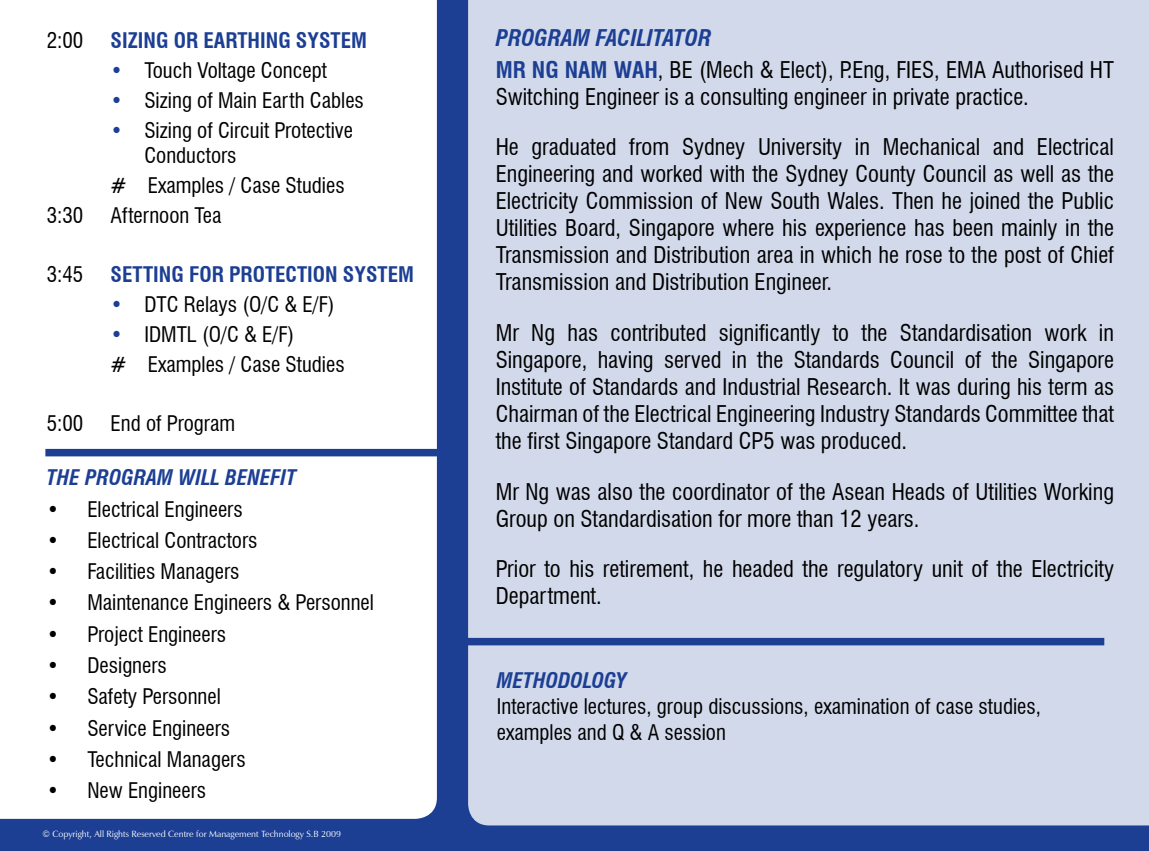
<style>
.page{position:relative;width:1149px;height:851px;background:#fff}
.page>*{position:absolute;margin:0;border:0;box-sizing:border-box;transform-origin:0 0}
.t1{font:condensed 22.5px/27px "Swiss 721 BT";color:#000}
.t2{font:condensed 21px/25.5px "Swiss 721 BT";color:#000}
.t3{font:700 condensed 21px "Swiss 721 BT";color:#1c3f94}
.t4{font:italic 700 condensed 21px "Swiss 721 BT";color:#1c3f94}
.t5{font:9px "Zapf Humanist 601 BT";color:#fff}
.s1{color:#1c3f94}
.s2{font-weight:700;font-style:italic;color:#1c3f94}
.s3{font-weight:700;color:#1c3f94}
</style>
<div class="page">
<div style="left:0;top:0;width:1148px;height:850px;background:#1c3f94"></div>
<div style="left:0;top:0;width:437px;height:818px;background:#fff"></div>
<div style="left:468px;top:0;width:680px;height:825px;background:#d2d9ea"></div>
<div style="left:458px;top:637px;width:645px;height:8px;background:#1c3f94"></div>
<div style="left:45px;top:449px;width:393px;height:7px;background:#1c3f94"></div>
<p class="t2" style="left:47px;top:28px;width:38px">2:00</p>
<p class="t3" style="left:111px;top:28px;width:258px">SIZING OR EARTHING SYSTEM</p>
<p class="t2" style="left:111px;top:58px;width:218px"><span class="s1">•</span> Touch Voltage Concept</p>
<p class="t2" style="left:111px;top:87px;width:255px"><span class="s1">•</span> Sizing of Main Earth Cables</p>
<p class="t2" style="left:144px;top:117px;width:210px;text-indent:-34px"><span class="s1">•</span> Sizing of Circuit Protective<br>Conductors</p>
<p class="t2" style="left:111px;top:172px;width:235px"># Examples / Case Studies</p>
<p class="t2" style="left:47px;top:202px;width:38px">3:30</p>
<p class="t2" style="left:111px;top:202px;width:112px">Afternoon Tea</p>
<p class="t2" style="left:47px;top:262px;width:38px">3:45</p>
<p class="t3" style="left:111px;top:262px;width:305px">SETTING FOR PROTECTION SYSTEM</p>
<p class="t2" style="left:111px;top:291px;width:225px"><span class="s1">•</span> DTC Relays (O/C &amp; E/F)</p>
<p class="t2" style="left:111px;top:319px;width:235px;line-height:29.7px"><span class="s1">•</span> IDMTL (O/C &amp; E/F)<br># Examples / Case Studies</p>
<p class="t2" style="left:47px;top:410px;width:38px">5:00</p>
<p class="t2" style="left:111px;top:410px;width:126px">End of Program</p>
<p class="t4" style="left:47px;top:465px;width:251px">THE PROGRAM WILL BENEFIT</p>
<p class="t2" style="left:47px;top:496px;width:197px">• Electrical Engineers</p>
<p class="t2" style="left:47px;top:527px;width:212px">• Electrical Contractors</p>
<p class="t2" style="left:47px;top:558px;width:194px">• Facilities Managers</p>
<p class="t2" style="left:47px;top:590px;width:328px">• Maintenance Engineers &amp; Personnel</p>
<p class="t2" style="left:47px;top:621px;width:181px">• Project Engineers</p>
<p class="t2" style="left:47px;top:652px;width:121px">• Designers</p>
<p class="t2" style="left:47px;top:683px;width:175px">• Safety Personnel</p>
<p class="t2" style="left:47px;top:715px;width:185px">• Service Engineers</p>
<p class="t2" style="left:47px;top:746px;width:200px">• Technical Managers</p>
<p class="t2" style="left:47px;top:777px;width:161px">• New Engineers</p>
<p class="t5" style="left:43px;top:828px;width:300px">© Copyright, All Rights Reserved Centre for Management Technology S.B 2009</p>
<p class="t1" style="left:495px;top:23px;width:619px;line-height:31.2px"><span class="s2">PROGRAM FACILITATOR<br></span><span class="s3">MR NG NAM WAH</span>, BE (Mech &amp; Elect), P.Eng, FIES, EMA Authorised HT</p>
<p class="t1" style="left:495px;top:83px;width:534px">Switching Engineer is a consulting engineer in private practice.</p>
<p class="t1" style="left:495px;top:133px;width:619px;text-align:justify">He graduated from Sydney University in Mechanical and Electrical Engineering and worked with the Sydney County Council as well as the Electricity Commission of New South Wales. Then he joined the Public Utilities Board, Singapore where his experience has been mainly in the Transmission and Distribution area in which he rose to the post of Chief Transmission and Distribution Engineer.</p>
<p class="t1" style="left:495px;top:319px;width:619px;text-align:justify">Mr Ng has contributed significantly to the Standardisation work in Singapore, having served in the Standards Council of the Singapore Institute of Standards and Industrial Research. It was during his term as Chairman of the Electrical Engineering Industry Standards Committee that the first Singapore Standard CP5 was produced.</p>
<p class="t1" style="left:495px;top:477px;width:619px">Mr Ng was also the coordinator of the Asean Heads of Utilities Working<br>Group on Standardisation for more than 12 years.</p>
<p class="t1" style="left:495px;top:555px;width:619px">Prior to his retirement, he headed the regulatory unit of the Electricity<br>Department.</p>
<p class="t4" style="left:496px;top:668px;width:131px">METHODOLOGY</p>
<p class="t2" style="left:496px;top:693px;width:545px">Interactive lectures, group discussions, examination of case studies, examples and Q &amp; A session</p>
</div>
